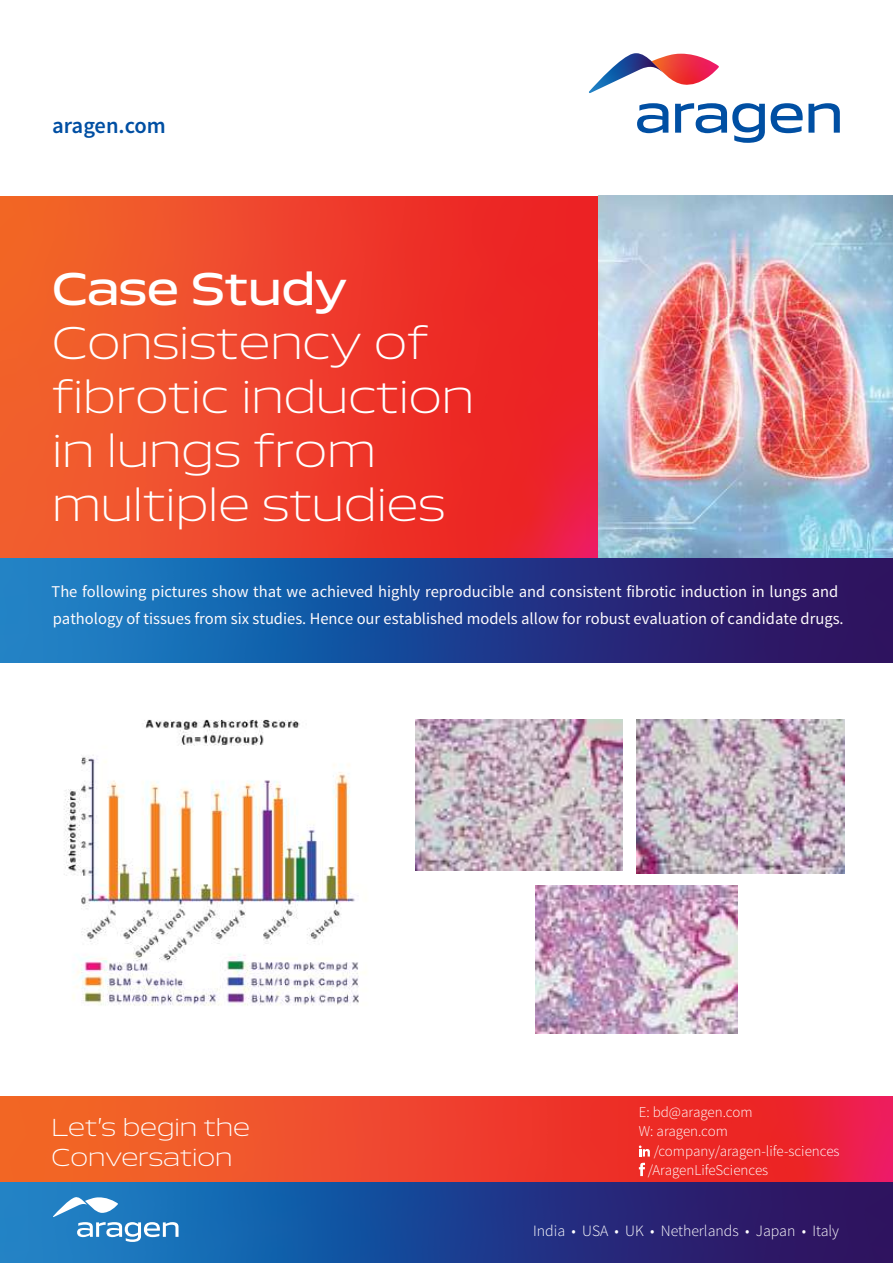
<style>
.page{position:relative;width:893px;height:1263px;background:#fff}
.page>*{position:absolute;margin:0;border:0;box-sizing:border-box;transform-origin:0 0}
.t1{font:300 42px/54px "Aero";color:#fff}
.t2{font:500 42px "Aero";color:#fff}
.t3{font:300 22.5px/30px "Aero";color:#fff}
.t4{font:600 22.5px "Source Sans Pro";color:#004fa3}
.t5{font:16.5px/27px "Source Sans Pro";color:#fefafc}
.t6{font:300 15.75px "Source Sans Pro";color:#fff}
.t7{font:300 15px/19.5px "Source Sans Pro";color:#fff}
</style>
<div class="page">
<svg style="left:0;top:558px;width:893px;height:104px;background:#1f4592"></svg>
<svg style="left:589px;top:53px;width:130px;height:40px"></svg>
<svg style="left:637px;top:103px;width:31px;height:30px"></svg>
<svg style="left:675px;top:103px;width:90px;height:40px"></svg>
<svg style="left:771px;top:103px;width:69px;height:30px"></svg>
<div style="left:0;top:197px;width:599px;height:361px;background:linear-gradient(to right,#f2662d,#eb1a28)"></div>
<img style="left:599px;top:196px;width:294px;height:362px">
<img style="left:416px;top:719px;width:206px;height:151px">
<img style="left:535px;top:885px;width:203px;height:149px">
<img style="left:637px;top:719px;width:208px;height:154px">
<img style="left:64px;top:719px;width:301px;height:287px">
<svg style="left:0;top:1096px;width:893px;height:85px;background:#ee412c"></svg>
<svg style="left:639px;top:1145px;width:11px;height:11px"></svg>
<svg style="left:639px;top:1163px;width:6px;height:13px"></svg>
<svg style="left:0;top:1183px;width:893px;height:80px;background:#1f408e"></svg>
<svg style="left:53px;top:1196px;width:126px;height:46px"></svg>
<h2 class="t4" style="left:52px;top:112px;width:115px">aragen.com</h2>
<h1 class="t2" style="left:52px;top:263px;width:296px">Case Study</h1>
<h1 class="t1" style="left:52px;top:316px;width:423px">Consistency of fibrotic induction in lungs from multiple studies</h1>
<p class="t5" style="left:52px;top:579px;width:794px">The following pictures show that we achieved highly reproducible and consistent fibrotic induction in lungs and pathology of tissues from six studies. Hence our established models allow for robust evaluation of candidate drugs.</p>
<h2 class="t3" style="left:52px;top:1112px;width:200px">Let’s begin the<br>Conversation</h2>
<p class="t7" style="left:639px;top:1102px;width:115px">E: bd@aragen.com<br>W: aragen.com</p>
<p class="t7" style="left:648px;top:1141px;width:193px;text-indent:6px">/company/aragen-life-sciences /AragenLifeSciences</p>
<p class="t6" style="left:533px;top:1221px;width:307px">India • USA • UK • Netherlands • Japan • Italy</p>
</div>
